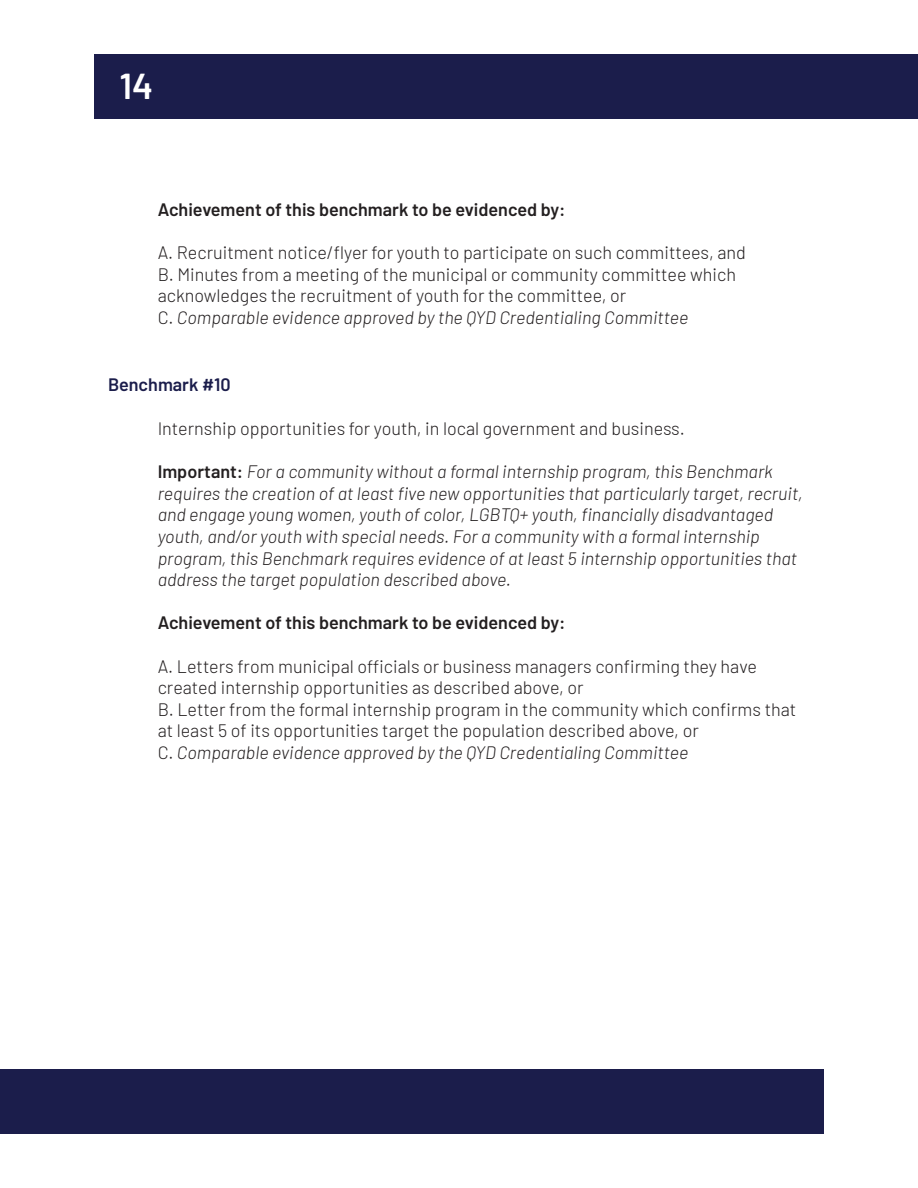
<style>
.page{position:relative;width:918px;height:1188px;background:#fff}
.page>*{position:absolute;margin:0;border:0;box-sizing:border-box;transform-origin:0 0}
.t1{font:600 36px "Barlow";color:#fff}
.t2{font:italic 300 18px/21.6px "Barlow";color:#231f20}
.t3{font:300 18px/21.6px "Barlow";color:#231f20}
.t4{font:600 18px "Barlow";color:#231f20}
.t5{font:600 18px "Barlow";color:#1b1d4b}
.s1{font-style:normal}
.s2{font-weight:600;font-style:normal}
</style>
<div class="page">
<div style="left:94px;top:54px;width:824px;height:65px;background:#1b1d4b"></div>
<div style="left:0;top:1069px;width:824px;height:65px;background:#1b1d4b"></div>
<p class="t1" style="left:120px;top:59px;width:35px">14</p>
<p class="t4" style="left:158px;top:196px;width:409px">Achievement of this benchmark to be evidenced by:</p>
<p class="t3" style="left:158px;top:240px;width:590px">A. Recruitment notice/flyer for youth to participate on such committees, and<br>B. Minutes from a meeting of the municipal or community committee which acknowledges the recruitment of youth for the committee, or</p>
<p class="t2" style="left:158px;top:305px;width:532px"><span class="s1">C.</span> Comparable evidence approved by the QYD Credentialing Committee</p>
<p class="t5" style="left:108px;top:371px;width:124px">Benchmark #10</p>
<p class="t3" style="left:158px;top:416px;width:529px">Internship opportunities for youth, in local government and business.</p>
<p class="t2" style="left:158px;top:460px;width:647px"><span class="s2">Important:</span> For a community without a formal internship program, this Benchmark requires the creation of at least five new opportunities that particularly target, recruit, and engage young women, youth of color, LGBTQ+ youth, financially disadvantaged youth, and/or youth with special needs. For a community with a formal internship program, this Benchmark requires evidence of at least 5 internship opportunities that address the target population described above.</p>
<p class="t4" style="left:158px;top:610px;width:409px">Achievement of this benchmark to be evidenced by:</p>
<p class="t3" style="left:158px;top:654px;width:601px">A. Letters from municipal officials or business managers confirming they have created internship opportunities as described above, or</p>
<p class="t3" style="left:158px;top:697px;width:640px">B. Letter from the formal internship program in the community which confirms that at least 5 of its opportunities target the population described above, or</p>
<p class="t2" style="left:158px;top:740px;width:532px"><span class="s1">C.</span> Comparable evidence approved by the QYD Credentialing Committee</p>
</div>
